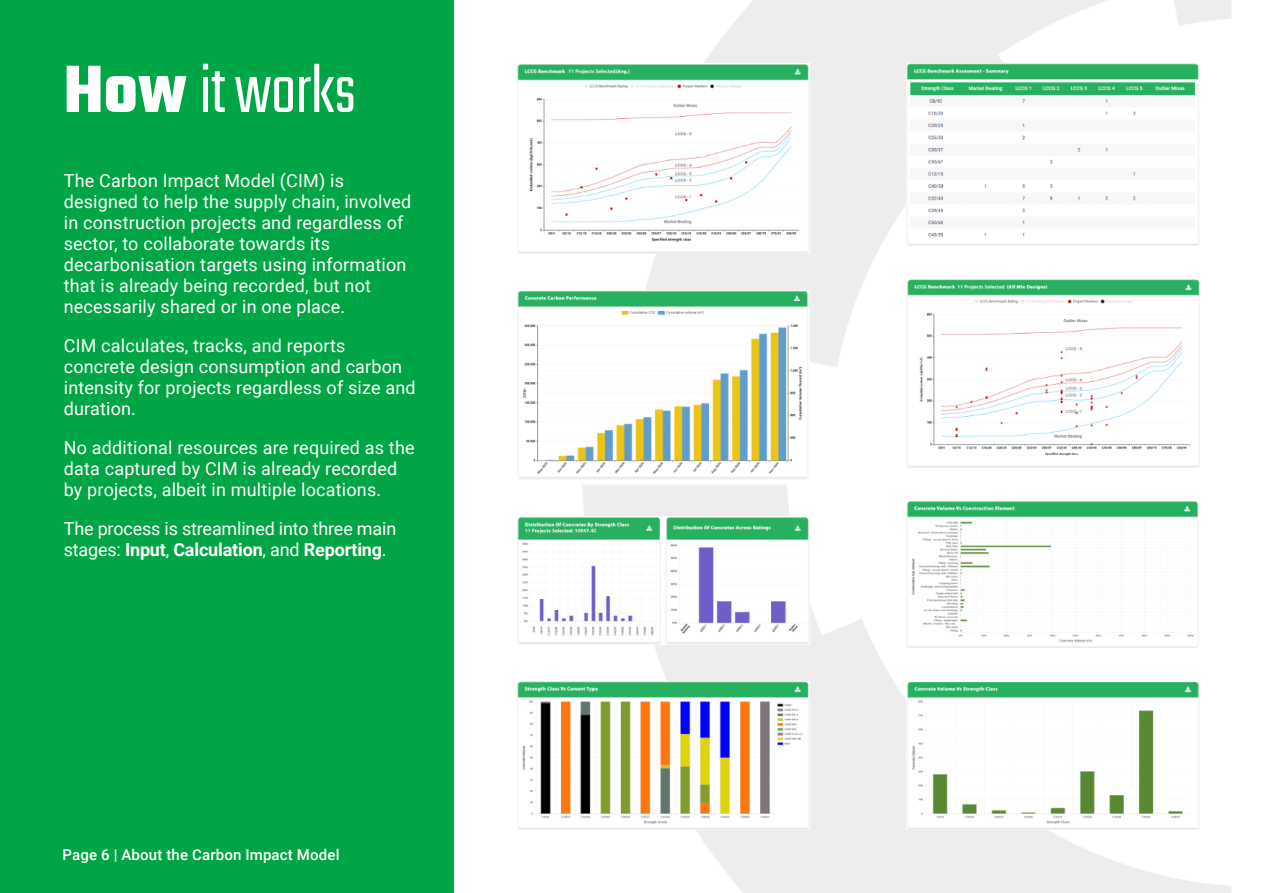
<style>
.page{position:relative;width:1263px;height:893px;background:#fff}
.page>*{position:absolute;margin:0;border:0;box-sizing:border-box;transform-origin:0 0}
.t1{font:300 72px "Teko";color:#fff}
.t2{font:18px "Roboto";letter-spacing:.01em;color:#fff}
.t3{font:700 18px "Roboto";letter-spacing:-.01em;color:#fff}
.t4{font:18px "Roboto";letter-spacing:-.01em;color:#fff}
.t5{font:500 15px "Roboto";letter-spacing:.01em;color:#fff}
.s1{font-weight:700}
.s2{font-weight:400}
</style>
<div class="page">
<div style="left:0;top:0;width:454px;height:893px;background:#00a545"></div>
<img style="left:517px;top:290px;width:292px;height:189px">
<img style="left:517px;top:64px;width:292px;height:189px">
<img style="left:517px;top:517px;width:292px;height:127px">
<img style="left:517px;top:682px;width:292px;height:147px">
<img style="left:907px;top:64px;width:292px;height:181px">
<img style="left:907px;top:279px;width:292px;height:189px">
<img style="left:907px;top:501px;width:292px;height:147px">
<img style="left:907px;top:681px;width:292px;height:148px">
<p class="t1" style="left:64px;top:43px;width:294px"><span class="s1">How</span> it works</p>
<p class="t2" style="left:64px;top:173px;width:282px">The Carbon Impact Model (CIM) is</p>
<p class="t2" style="left:64px;top:194px;width:349px">designed to help the supply chain, involved</p>
<p class="t2" style="left:64px;top:215px;width:341px">in construction projects and regardless of</p>
<p class="t2" style="left:64px;top:236px;width:268px">sector, to collaborate towards its</p>
<p class="t2" style="left:64px;top:257px;width:344px">decarbonisation targets using information</p>
<p class="t2" style="left:64px;top:278px;width:309px">that is already being recorded, but not</p>
<p class="t2" style="left:64px;top:299px;width:283px">necessarily shared or in one place.</p>
<p class="t2" style="left:64px;top:338px;width:283px">CIM calculates, tracks, and reports</p>
<p class="t2" style="left:64px;top:359px;width:340px">concrete design consumption and carbon</p>
<p class="t2" style="left:64px;top:380px;width:353px">intensity for projects regardless of size and</p>
<p class="t2" style="left:64px;top:401px;width:74px">duration.</p>
<p class="t2" style="left:64px;top:440px;width:352px">No additional resources are required as the</p>
<p class="t2" style="left:64px;top:461px;width:335px">data captured by CIM is already recorded</p>
<p class="t2" style="left:64px;top:482px;width:319px">by projects, albeit in multiple locations.</p>
<p class="t4" style="left:64px;top:521px;width:334px">The process is streamlined into three main</p>
<p class="t3" style="left:64px;top:542px;width:324px"><span class="s2">stages:</span> Input<span class="s2">,</span> Calculation<span class="s2">, and</span> Reporting<span class="s2">.</span></p>
<p class="t5" style="left:62px;top:848px;width:279px">Page 6 <span class="s1">|</span> About the Carbon Impact Model</p>
</div>
